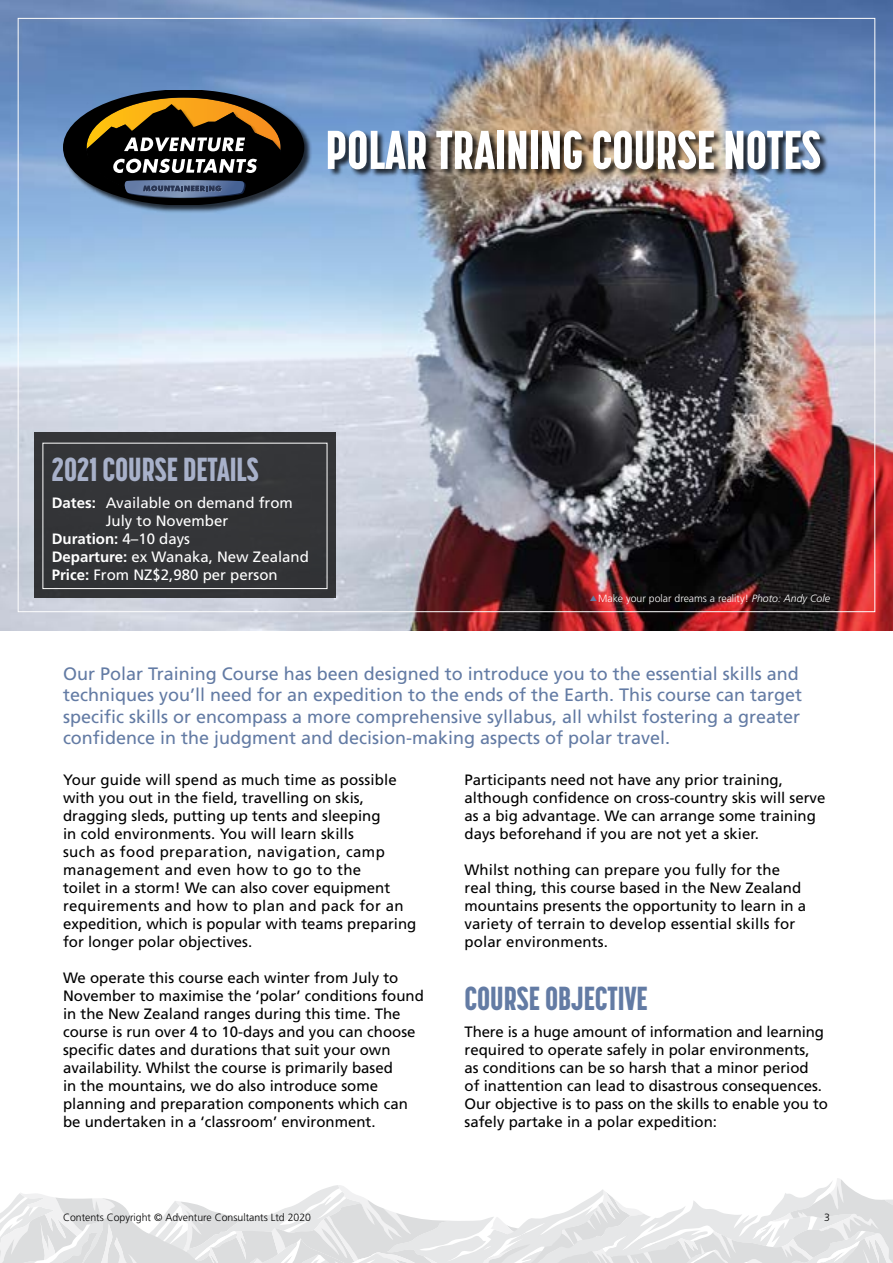
<style>
.page{position:relative;width:893px;height:1263px;background:#fff}
.page>*{position:absolute;margin:0;border:0;box-sizing:border-box;transform-origin:0 0}
.t1{font:800 54px "Korolev Compressed";color:#fff}
.t2{font:800 33px "Korolev Compressed";color:#a8b1ca}
.t3{font:800 33px "Korolev Compressed";color:#637ba4}
.t4{font:18px/21.6px "Frutiger LT Std";color:#637ba4}
.t5{font:15px/18px "Frutiger LT Std";color:#000}
.t6{font:15px "Frutiger LT Std";color:#fff}
.t7{font:700 15px "Frutiger LT Std";color:#fff}
.t8{font:300 10.5px "Frutiger LT Std";color:#000}
.t9{font:300 10.5px "Frutiger LT Std";color:#fff}
.s1{font-weight:700}
.s2{font-weight:400}
.s3{font-style:italic}
</style>
<div class="page">
<svg style="left:0;top:1178px;width:893px;height:85px"></svg>
<img style="left:0;top:0;width:893px;height:630px">
<div style="left:63px;top:90px;width:249px;height:123px;background:#000;opacity:.75"></div>
<svg style="left:63px;top:90px;width:241px;height:115px;background:#4a4945"></svg>
<div style="left:329px;top:131px;width:499px;height:46px;background:#000;opacity:.75"></div>
<div style="left:34px;top:432px;width:302px;height:165px;background:#343538"></div>
<div style="left:43px;top:443px;width:284px;height:146px;border:1px solid #fff"></div>
<svg style="left:590px;top:595px;width:7px;height:6px"></svg>
<h1 class="t1" style="left:326px;top:118px;width:497px">POLAR TRAINING COURSE NOTES</h1>
<h2 class="t2" style="left:52px;top:450px;width:208px">2021 COURSE DETAILS</h2>
<p class="t6" style="left:52px;top:494px;width:243px"><span class="s1">Dates:</span> Available on demand from</p>
<p class="t6" style="left:106px;top:512px;width:124px">July to November</p>
<p class="t7" style="left:52px;top:530px;width:140px">Duration: <span class="s2">4–10 days</span></p>
<p class="t6" style="left:52px;top:548px;width:259px"><span class="s1">Departure:</span> ex Wanaka, New Zealand</p>
<p class="t6" style="left:52px;top:566px;width:227px"><span class="s1">Price:</span> From NZ$2,980 per person</p>
<p class="t9" style="left:598px;top:593px;width:233px">Make your polar dreams a reality! <span class="s3">Photo: Andy Cole</span></p>
<p class="t4" style="left:63px;top:663px;width:741px">Our Polar Training Course has been designed to introduce you to the essential skills and techniques you’ll need for an expedition to the ends of the Earth. This course can target specific skills or encompass a more comprehensive syllabus, all whilst fostering a greater confidence in the judgment and decision-making aspects of polar travel.</p>
<p class="t5" style="left:63px;top:771px;width:355px">Your guide will spend as much time as possible with you out in the field, travelling on skis, dragging sleds, putting up tents and sleeping<br>in cold environments. You will learn skills<br>such as food preparation, navigation, camp management and even how to go to the<br>toilet in a storm! We can also cover equipment requirements and how to plan and pack for an expedition, which is popular with teams preparing for longer polar objectives.</p>
<p class="t5" style="left:63px;top:969px;width:362px">We operate this course each winter from July to November to maximise the ‘polar’ conditions found in the New Zealand ranges during this time. The course is run over 4 to 10-days and you can choose specific dates and durations that suit your own availability. Whilst the course is primarily based<br>in the mountains, we do also introduce some planning and preparation components which can be undertaken in a ‘classroom’ environment.</p>
<p class="t5" style="left:464px;top:771px;width:362px">Participants need not have any prior training, although confidence on cross-country skis will serve as a big advantage. We can arrange some training days beforehand if you are not yet a skier.</p>
<p class="t5" style="left:464px;top:861px;width:343px">Whilst nothing can prepare you fully for the real thing, this course based in the New Zealand mountains presents the opportunity to learn in a variety of terrain to develop essential skills for polar environments.</p>
<h2 class="t3" style="left:464px;top:979px;width:185px">COURSE OBJECTIVE</h2>
<p class="t5" style="left:464px;top:1023px;width:365px">There is a huge amount of information and learning required to operate safely in polar environments,<br>as conditions can be so harsh that a minor period<br>of inattention can lead to disastrous consequences.<br>Our objective is to pass on the skills to enable you to safely partake in a polar expedition:</p>
<p class="t8" style="left:63px;top:1211px;width:250px">Contents Copyright © Adventure Consultants Ltd 2020</p>
<p class="t8" style="left:824px;top:1211px;width:7px">3</p>
</div>
